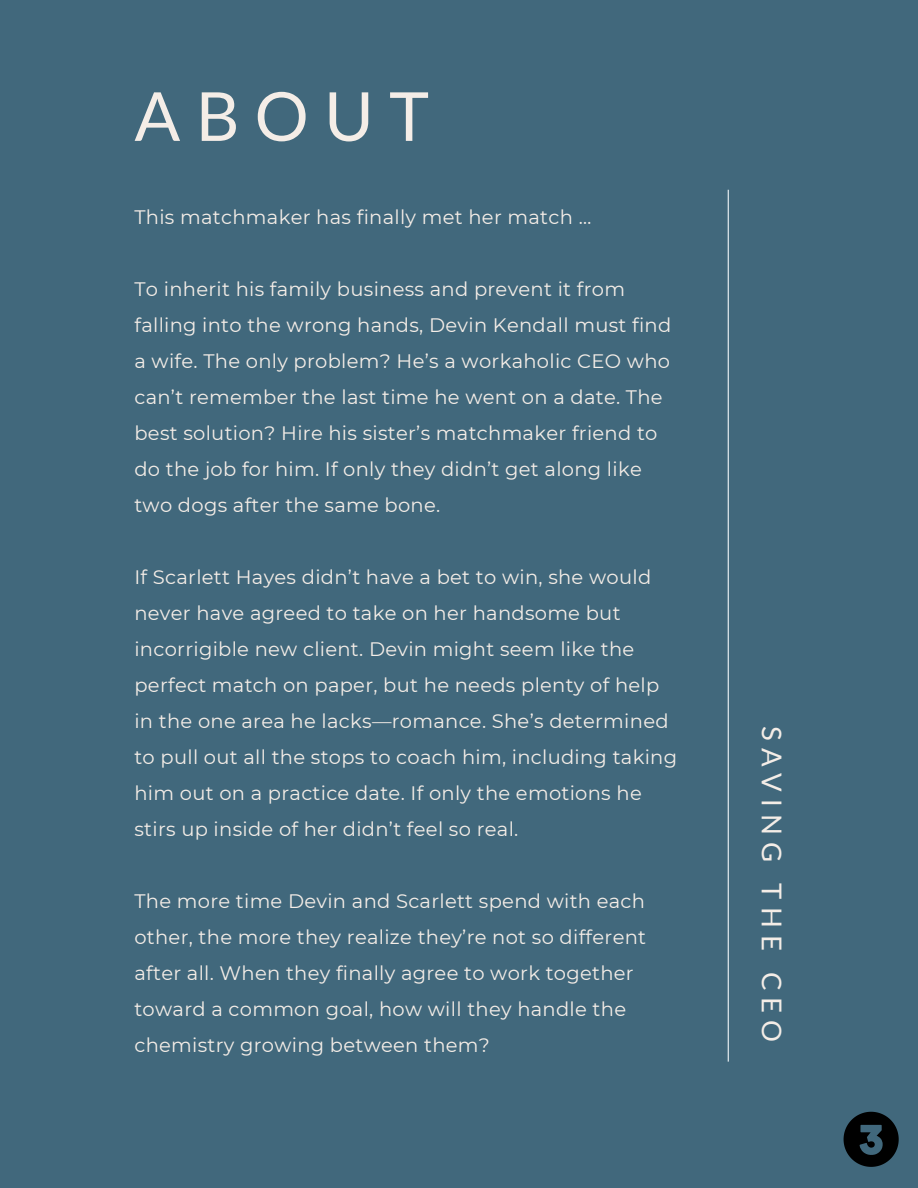
<style>
.page{position:relative;width:918px;height:1188px;background:#41687c}
.page>*{position:absolute;margin:0;border:0;box-sizing:border-box;transform-origin:0 0}
.t1{font:67.8px "Lato";letter-spacing:.225em;color:#f4ede7}
.t2{font:27.45px "Lato";letter-spacing:.26em;color:#f4ede7}
.t3{font:19.5px/36px "Montserrat";letter-spacing:.015em;color:#f4ede7}
</style>
<div class="page">
<hr style="left:728px;top:190px;width:1px;height:872px;background:#eff5f8">
<svg style="left:844px;top:1112px;width:55px;height:55px"></svg>
<h1 class="t1" style="left:134px;top:74px;width:296px">ABOUT</h1>
<p class="t3" style="left:134px;top:199px;width:458px">This matchmaker has finally met her match …</p>
<p class="t3" style="left:134px;top:271px;width:538px">To inherit his family business and prevent it from falling into the wrong hands, Devin Kendall must find a wife. The only problem? He’s a workaholic CEO who can’t remember the last time he went on a date. The best solution? Hire his sister’s matchmaker friend to do the job for him. If only they didn’t get along like two dogs after the same bone.</p>
<p class="t3" style="left:134px;top:559px;width:544px">If Scarlett Hayes didn’t have a bet to win, she would never have agreed to take on her handsome but incorrigible new client. Devin might seem like the perfect match on paper, but he needs plenty of help in the one area he lacks—romance. She’s determined to pull out all the stops to coach him, including taking him out on a practice date. If only the emotions he stirs up inside of her didn’t feel so real.</p>
<p class="t3" style="left:134px;top:883px;width:513px">The more time Devin and Scarlett spend with each other, the more they realize they’re not so different after all. When they finally agree to work together toward a common goal, how will they handle the chemistry growing between them?</p>
<h2 class="t2" style="left:789px;top:726px;width:318px;rotate:90deg">SAVING THE CEO</h2>
</div>
